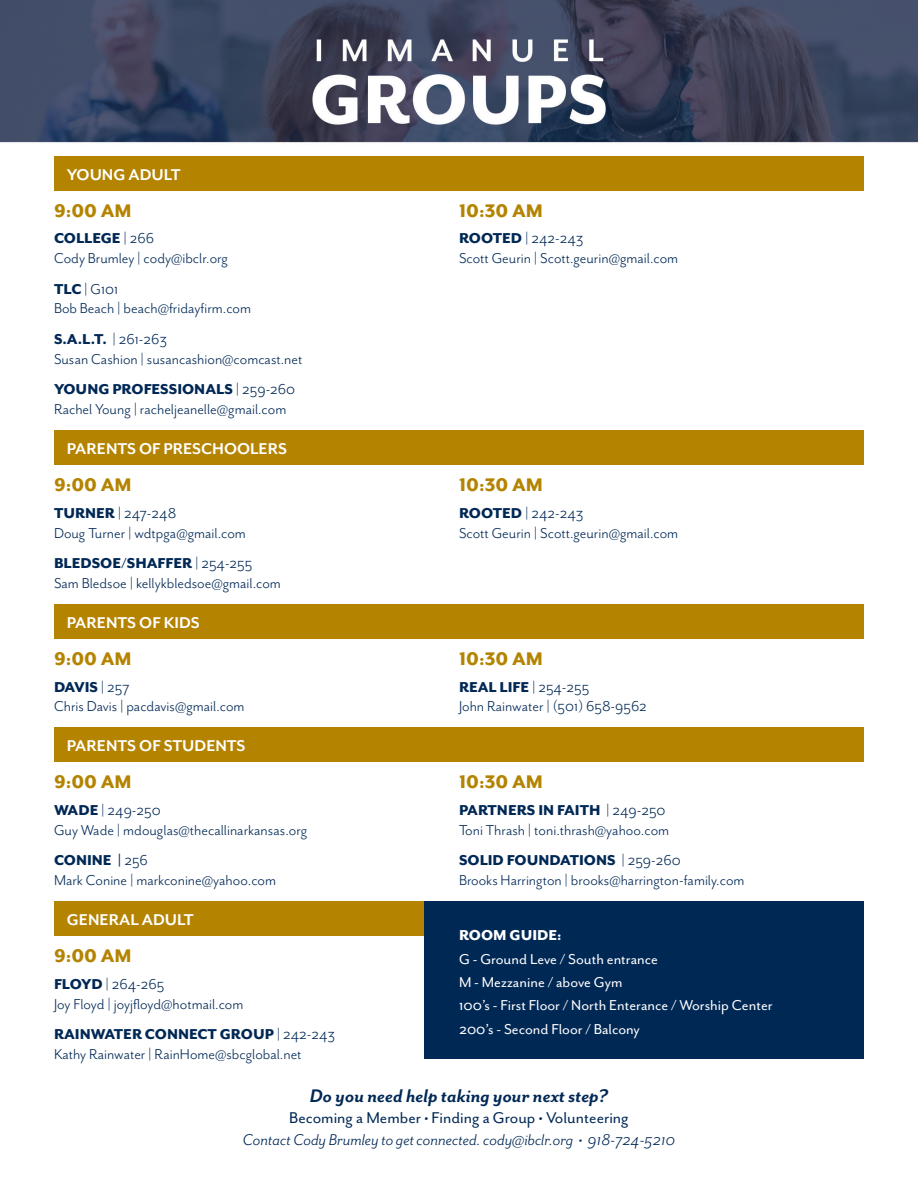
<style>
.page{position:relative;width:918px;height:1188px;background:#fff}
.page>*{position:absolute;margin:0;border:0;box-sizing:border-box;transform-origin:0 0}
.t1{font:800 21px "Mr Eaves San OT";color:#b48300}
.t2{font:italic 700 21px "Mr Eaves San OT";color:#002855}
.t3{font:700 18px "Mr Eaves Mod OT";color:#fff}
.t4{font:italic 18px "Mr Eaves San OT";color:#002855}
.t5{font:18px "Mr Eaves San OT";color:#002855}
.t6{font:16.5px/19.8px "Mr Eaves San OT";color:#002855}
.t7{font:16.5px "Mr Eaves San OT";color:#fff}
.t8{font:800 16.5px "Mr Eaves San OT";color:#002855}
.t9{font:800 16.5px "Mr Eaves San OT";color:#fff}
.s1{font-weight:400}
.s2{font-weight:800}
.s3{font-style:italic}
</style>
<div class="page">
<div style="left:54px;top:604px;width:810px;height:35px;background:#b48300"></div>
<div style="left:54px;top:728px;width:810px;height:34px;background:#b48300"></div>
<div style="left:54px;top:901px;width:370px;height:35px;background:#b48300"></div>
<div style="left:54px;top:156px;width:810px;height:34px;background:#b48300"></div>
<div style="left:54px;top:431px;width:810px;height:34px;background:#b48300"></div>
<img style="left:0;top:0;width:918px;height:143px">
<div style="left:424px;top:901px;width:440px;height:158px;background:#002855"></div>
<p class="t3" style="left:67px;top:165px;width:115px">YOUNG ADULT</p>
<p class="t1" style="left:54px;top:199px;width:79px">9:00 AM</p>
<p class="t8" style="left:54px;top:229px;width:101px">COLLEGE <span class="s1">| 266</span></p>
<p class="t6" style="left:54px;top:248px;width:176px">Cody Brumley | cody@ibclr.org</p>
<p class="t6" style="left:54px;top:279px;width:199px"><span class="s2">TLC</span> | G101<br>Bob Beach | beach@fridayfirm.com</p>
<p class="t6" style="left:54px;top:329px;width:250px"><span class="s2">S.A.L.T.</span> | 261-263<br>Susan Cashion | susancashion@comcast.net</p>
<p class="t6" style="left:54px;top:380px;width:243px"><span class="s2">YOUNG PROFESSIONALS</span> | 259-260<br>Rachel Young | racheljeanelle@gmail.com</p>
<p class="t3" style="left:67px;top:439px;width:222px">PARENTS OF PRESCHOOLERS</p>
<p class="t1" style="left:54px;top:474px;width:79px">9:00 AM</p>
<p class="t6" style="left:54px;top:503px;width:124px"><span class="s2">TURNER</span> | 247-248</p>
<p class="t6" style="left:54px;top:523px;width:193px">Doug Turner | wdtpga@gmail.com</p>
<p class="t6" style="left:54px;top:554px;width:228px"><span class="s2">BLEDSOE/SHAFFER</span> | 254-255<br>Sam Bledsoe | kellykbledsoe@gmail.com</p>
<p class="t3" style="left:67px;top:613px;width:134px">PARENTS OF KIDS</p>
<p class="t1" style="left:54px;top:647px;width:79px">9:00 AM</p>
<p class="t8" style="left:54px;top:678px;width:77px">DAVIS <span class="s1">| 257</span></p>
<p class="t6" style="left:54px;top:697px;width:192px">Chris Davis | pacdavis@gmail.com</p>
<p class="t3" style="left:67px;top:736px;width:180px">PARENTS OF STUDENTS</p>
<p class="t1" style="left:54px;top:771px;width:79px">9:00 AM</p>
<p class="t6" style="left:54px;top:800px;width:255px"><span class="s2">WADE</span> | 249-250<br>Guy Wade | mdouglas@thecallinarkansas.org</p>
<p class="t6" style="left:54px;top:851px;width:224px"><span class="s2">CONINE |</span> 256<br>Mark Conine | markconine@yahoo.com</p>
<p class="t3" style="left:67px;top:910px;width:128px">GENERAL ADULT</p>
<p class="t1" style="left:54px;top:945px;width:79px">9:00 AM</p>
<p class="t6" style="left:54px;top:974px;width:191px"><span class="s2">FLOYD</span> | 264-265<br>Joy Floyd | joyjfloyd@hotmail.com</p>
<p class="t6" style="left:54px;top:1025px;width:283px"><span class="s2">RAINWATER CONNECT GROUP</span> | 242-243<br>Kathy Rainwater | RainHome@sbcglobal.net</p>
<p class="t1" style="left:459px;top:199px;width:85px">10:30 AM</p>
<p class="t6" style="left:459px;top:229px;width:126px"><span class="s2">ROOTED</span> | 242-243</p>
<p class="t6" style="left:459px;top:248px;width:221px">Scott Geurin | Scott.geurin@gmail.com</p>
<p class="t1" style="left:459px;top:474px;width:85px">10:30 AM</p>
<p class="t6" style="left:459px;top:503px;width:126px"><span class="s2">ROOTED</span> | 242-243</p>
<p class="t6" style="left:459px;top:523px;width:221px">Scott Geurin | Scott.geurin@gmail.com</p>
<p class="t1" style="left:459px;top:647px;width:85px">10:30 AM</p>
<p class="t6" style="left:459px;top:677px;width:189px"><span class="s2">REAL LIFE</span> | 254-255<br>John Rainwater | (501) 658-9562</p>
<p class="t1" style="left:459px;top:771px;width:85px">10:30 AM</p>
<p class="t6" style="left:459px;top:800px;width:212px"><span class="s2">PARTNERS IN FAITH</span> | 249-250<br>Toni Thrash | toni.thrash@yahoo.com</p>
<p class="t6" style="left:459px;top:851px;width:287px"><span class="s2">SOLID FOUNDATIONS</span> | 259-260<br>Brooks Harrington | brooks@harrington-family.com</p>
<p class="t9" style="left:459px;top:927px;width:104px">ROOM GUIDE:</p>
<p class="t7" style="left:459px;top:950px;width:201px">G - Ground Leve / South entrance</p>
<p class="t7" style="left:459px;top:973px;width:165px">M - Mezzanine / above Gym</p>
<p class="t7" style="left:459px;top:997px;width:315px">100’s - First Floor / North Enterance / Worship Center</p>
<p class="t7" style="left:459px;top:1020px;width:182px">200’s - Second Floor / Balcony</p>
<p class="t2" style="left:310px;top:1084px;width:300px">Do you need help taking your next step?</p>
<p class="t5" style="left:289px;top:1108px;width:341px">Becoming a Member <span class="s3">•</span> Finding a Group <span class="s3">•</span> Volunteering</p>
<p class="t4" style="left:243px;top:1130px;width:434px">Contact Cody Brumley to get connected. cody@ibclr.org • 918-724-5210</p>
</div>
